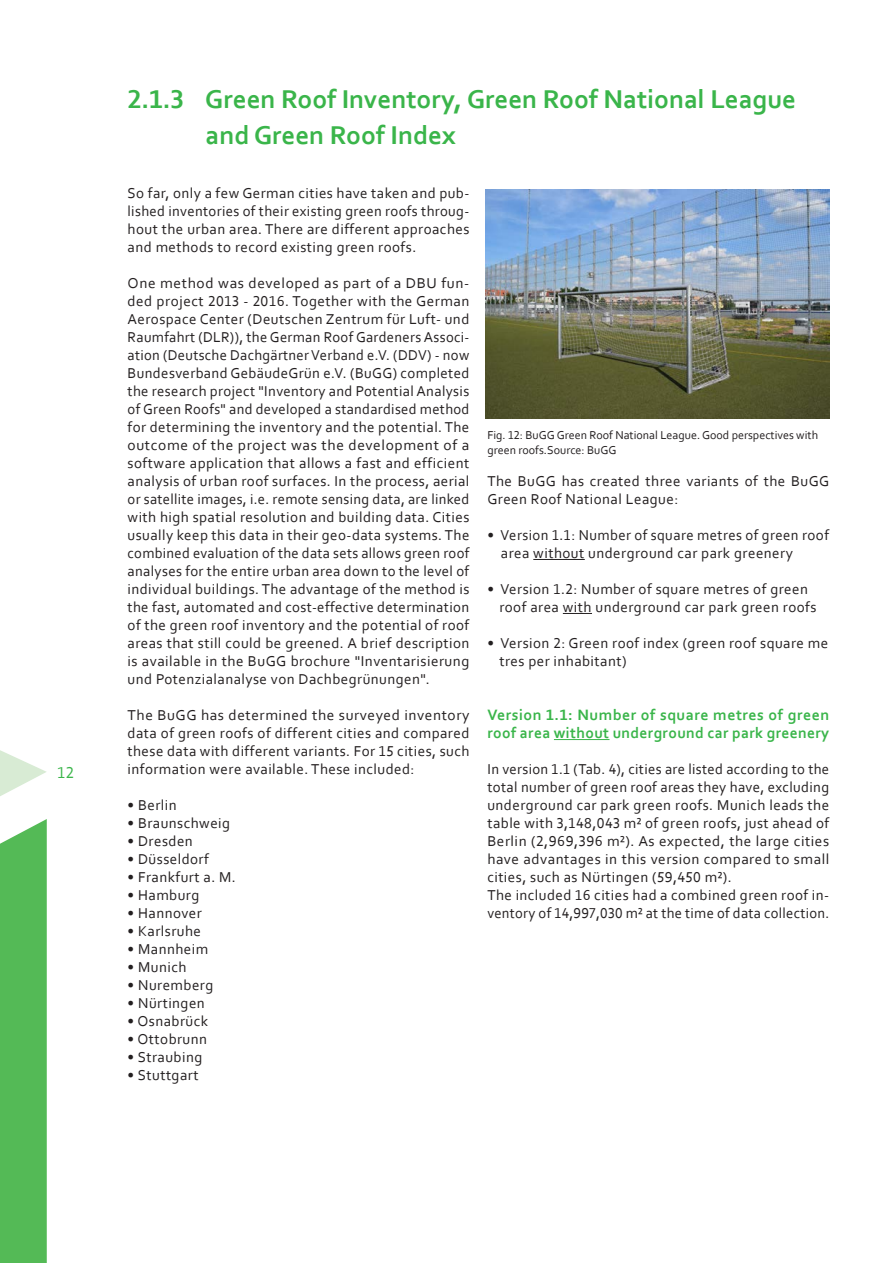
<style>
.page{position:relative;width:893px;height:1263px;background:#fff}
.page>*{position:absolute;margin:0;border:0;box-sizing:border-box;transform-origin:0 0}
.t1{font:700 27px/36px "Corbel";color:#3ab54a}
.t2{font:16.5px "Corbel";color:#3ab54a}
.t3{font:700 15.75px/18px "Corbel";letter-spacing:.025em;color:#3ab54a}
.t4{font:15px/18px "Corbel";letter-spacing:.03em;color:#231f20;text-align:justify}
.t5{font:12px/14.4px "Corbel";color:#231f20}
</style>
<div class="page">
<div style="left:0;top:819px;width:47px;height:444px;background:#54ba56"></div>
<svg style="left:0;top:750px;width:47px;height:46px"></svg>
<img style="left:486px;top:190px;width:343px;height:229px">
<hr style="left:533px;top:559px;width:52px;height:1px;background:#231f20">
<svg style="left:563px;top:613px;width:29px;height:1px"></svg>
<hr style="left:554px;top:739px;width:55px;height:1px;background:#3ab54a">
<p class="t2" style="left:57px;top:762px;width:18px">12</p>
<p class="t1" style="left:206px;top:80px;width:592px;text-indent:-78px">2.1.3 Green Roof Inventory, Green Roof National League and Green Roof Index</p>
<p class="t4" style="left:128px;top:184px;width:343px">So far, only a few German cities have taken and pub&shy;lished inventories of their existing green roofs throug&shy;hout the urban area. There are different approaches and methods to record existing green roofs.</p>
<p class="t4" style="left:128px;top:274px;width:343px">One method was developed as part of a DBU fun&shy;ded project 2013 - 2016. Together with the German Aerospace Center (Deutschen Zentrum für Luft- und Raumfahrt (DLR)), the German Roof Gardeners Associ&shy;ation (Deutsche Dachgärtner Verband e.V. (DDV) - now Bundesverband GebäudeGrün e.V. (BuGG) completed the research project "Inventory and Potential Analysis of Green Roofs" and developed a standardised method for determining the inventory and the potential. The outcome of the project was the development of a software application that allows a fast and efficient analysis of urban roof surfaces. In the process, aerial or satellite images, i.e. remote sensing data, are linked with high spatial resolution and building data. Cities usually keep this data in their geo-data systems. The combined evaluation of the data sets allows green roof analyses for the entire urban area down to the level of individual buildings. The advantage of the method is the fast, automated and cost-effective determination of the green roof inventory and the potential of roof areas that still could be greened. A brief description is available in the BuGG brochure "Inventarisierung und Potenzialanalyse von Dachbegrünungen".</p>
<p class="t4" style="left:128px;top:706px;width:343px">The BuGG has determined the surveyed inventory data of green roofs of different cities and compared these data with different variants. For 15 cities, such information were available. These included:</p>
<p class="t4" style="left:128px;top:796px;width:51px">• Berlin</p>
<p class="t4" style="left:128px;top:814px;width:104px">• Braunschweig</p>
<p class="t4" style="left:128px;top:832px;width:67px">• Dresden</p>
<p class="t4" style="left:128px;top:850px;width:83px">• Düsseldorf</p>
<p class="t4" style="left:128px;top:868px;width:110px">• Frankfurt a. M.</p>
<p class="t4" style="left:128px;top:886px;width:73px">• Hamburg</p>
<p class="t4" style="left:128px;top:904px;width:76px">• Hannover</p>
<p class="t4" style="left:128px;top:922px;width:75px">• Karlsruhe</p>
<p class="t4" style="left:128px;top:940px;width:82px">• Mannheim</p>
<p class="t4" style="left:128px;top:958px;width:60px">• Munich</p>
<p class="t4" style="left:128px;top:976px;width:87px">• Nuremberg</p>
<p class="t4" style="left:128px;top:994px;width:79px">• Nürtingen</p>
<p class="t4" style="left:128px;top:1012px;width:82px">• Osnabrück</p>
<p class="t4" style="left:128px;top:1030px;width:81px">• Ottobrunn</p>
<p class="t4" style="left:128px;top:1048px;width:76px">• Straubing</p>
<p class="t4" style="left:128px;top:1066px;width:72px">• Stuttgart</p>
<p class="t5" style="left:487px;top:428px;width:332px">Fig. 12: BuGG Green Roof National League. Good perspectives with green roofs.Source: BuGG</p>
<p class="t4" style="left:487px;top:472px;width:343px">The BuGG has created three variants of the BuGG<br>Green Roof National League:</p>
<p class="t4" style="left:487px;top:526px;width:343px">• Version 1.1: Number of square metres of green roof</p>
<p class="t4" style="left:501px;top:544px;width:293px">area without underground car park greenery</p>
<p class="t4" style="left:487px;top:580px;width:322px">• Version 1.2: Number of square metres of green</p>
<p class="t4" style="left:499px;top:598px;width:319px">roof area with underground car park green roofs</p>
<p class="t4" style="left:487px;top:634px;width:342px">• Version 2: Green roof index (green roof square me</p>
<p class="t4" style="left:499px;top:652px;width:129px">tres per inhabitant)</p>
<p class="t3" style="left:487px;top:705px;width:343px">Version 1.1: Number of square metres of green roof area without underground car park greenery</p>
<p class="t4" style="left:487px;top:760px;width:343px">In version 1.1 (Tab. 4), cities are listed according to the total number of green roof areas they have, excluding underground car park green roofs. Munich leads the table with 3,148,043 m² of green roofs, just ahead of Berlin (2,969,396 m²). As expected, the large cities have advantages in this version compared to small cities, such as Nürtingen (59,450 m²).</p>
<p class="t4" style="left:487px;top:886px;width:343px">The included 16 cities had a combined green roof in&shy;ventory of 14,997,030 m² at the time of data collection.</p>
</div>
